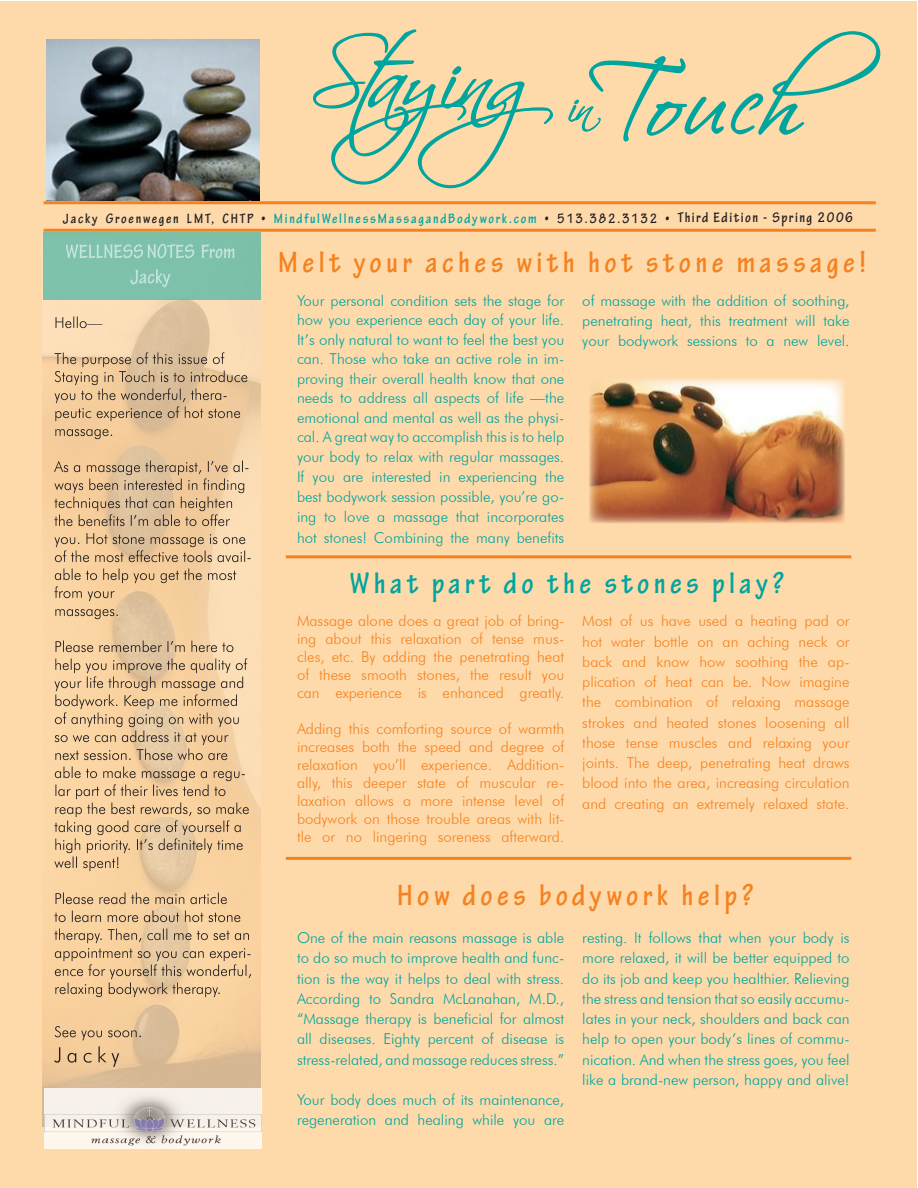
<style>
.page{position:relative;width:918px;height:1188px;background:#fff}
.page>*{position:absolute;margin:0;border:0;box-sizing:border-box;transform-origin:0 0}
.t1{font:87px "Scriptina";letter-spacing:-.075em;color:#00a59e}
.t2{font:45px "Scriptina";color:#00a59e}
.t3{font:700 condensed 31.5px "Tekton Pro";letter-spacing:.14em;color:#f58220}
.t4{font:700 condensed 31.5px "Tekton Pro";letter-spacing:.14em;color:#00a59e}
.t5{font:300 15px/20.2px "Futura BT";color:#00a59e;text-align:justify}
.t6{font:300 15px/18px "Futura BT";color:#f58220;text-align:justify}
.t7{font:700 condensed 15px "Tekton Pro";letter-spacing:.1em;color:#231f20}
.t8{font:700 condensed 14.55px "Tekton Pro";letter-spacing:.12em;color:#231f20}
.s1{color:#00a59e}
</style>
<div class="page">
<div style="left:0;top:1px;width:916px;height:1186px;background:#fedaab"></div>
<hr style="left:44px;top:229px;width:832px;height:3px;background:#f58220">
<svg style="left:313px;top:29px;width:240px;height:160px"></svg>
<svg style="left:568px;top:31px;width:313px;height:111px"></svg>
<hr style="left:286px;top:555px;width:565px;height:3px;background:#f58220">
<hr style="left:286px;top:857px;width:565px;height:3px;background:#f58220">
<hr style="left:44px;top:201px;width:832px;height:3px;background:#f58220">
<img style="left:47px;top:40px;width:212px;height:161px">
<img style="left:42px;top:236px;width:219px;height:891px">
<div style="left:44px;top:232px;width:217px;height:68px;background:#7ec1ab"></div>
<img style="left:45px;top:1088px;width:217px;height:60px">
<svg style="left:130px;top:269px;width:40px;height:18px"></svg>
<svg style="left:66px;top:244px;width:169px;height:14px"></svg>
<img style="left:589px;top:378px;width:256px;height:145px">
<svg style="left:54px;top:1046px;width:65px;height:21px"></svg>
<svg style="left:55px;top:1026px;width:86px;height:14px"></svg>
<svg style="left:54px;top:929px;width:197px;height:68px"></svg>
<svg style="left:54px;top:911px;width:186px;height:11px"></svg>
<svg style="left:56px;top:893px;width:171px;height:11px"></svg>
<svg style="left:54px;top:767px;width:195px;height:104px"></svg>
<svg style="left:55px;top:658px;width:192px;height:102px"></svg>
<svg style="left:56px;top:641px;width:177px;height:11px"></svg>
<svg style="left:55px;top:609px;width:63px;height:10px"></svg>
<svg style="left:54px;top:569px;width:182px;height:32px"></svg>
<svg style="left:55px;top:533px;width:196px;height:29px"></svg>
<svg style="left:54px;top:461px;width:194px;height:65px"></svg>
<svg style="left:55px;top:429px;width:57px;height:10px"></svg>
<svg style="left:54px;top:352px;width:193px;height:69px"></svg>
<svg style="left:56px;top:317px;width:46px;height:11px"></svg>
<p class="t1" style="left:310px;top:26px;width:312px">Staying</p>
<p class="t2" style="left:568px;top:79px;width:28px">in</p>
<p class="t8" style="left:63px;top:210px;width:608px">Jacky Groenwegen LMT, CHTP • <span class="s1">MindfulWellnessMassagandBodywork.com</span> • 513.382.3132 •</p>
<p class="t7" style="left:678px;top:209px;width:177px">Third Edition - Spring 2006</p>
<p class="t3" style="left:278px;top:244px;width:589px">Melt your aches with hot stone massage!</p>
<p class="t5" style="left:297px;top:290px;width:269px;line-height:19.5px">Your personal condition sets the stage for how you experience each day of your life.<br>It’s only natural to want to feel the best you can. Those who take an active role in im&shy;proving their overall health know that one needs to address all aspects of life —the emotional and mental as well as the physi&shy;cal. A great way to accomplish this is to help your body to relax with regular massages.</p>
<p class="t5" style="left:297px;top:466px;width:269px">If you are interested in experiencing the best bodywork session possible, you’re go&shy;ing to love a massage that incorporates hot stones! Combining the many benefits</p>
<p class="t5" style="left:582px;top:290px;width:269px">of massage with the addition of soothing, penetrating heat, this treatment will take your bodywork sessions to a new level.</p>
<p class="t4" style="left:349px;top:564px;width:436px">What part do the stones play?</p>
<p class="t6" style="left:297px;top:612px;width:269px">Massage alone does a great job of bring&shy;ing about this relaxation of tense mus&shy;cles, etc. By adding the penetrating heat of these smooth stones, the result you can experience is enhanced greatly.</p>
<p class="t6" style="left:297px;top:720px;width:269px">Adding this comforting source of warmth increases both the speed and degree of relaxation you’ll experience. Addition&shy;ally, this deeper state of muscular re&shy;laxation allows a more intense level of bodywork on those trouble areas with lit&shy;tle or no lingering soreness afterward.</p>
<p class="t6" style="left:582px;top:611px;width:269px;line-height:20.2px">Most of us have used a heating pad or hot water bottle on an aching neck or back and know how soothing the ap&shy;plication of heat can be. Now imagine the combination of relaxing massage strokes and heated stones loosening all those tense muscles and relaxing your joints. The deep, penetrating heat draws blood into the area, increasing circulation and creating an extremely relaxed state.</p>
<p class="t3" style="left:397px;top:877px;width:358px">How does bodywork help?</p>
<p class="t5" style="left:297px;top:927px;width:269px">One of the main reasons massage is able to do so much to improve health and func&shy;tion is the way it helps to deal with stress.<br>According to Sandra McLanahan, M.D., “Massage therapy is beneficial for almost all diseases. Eighty percent of disease is stress-related, and massage reduces stress.”</p>
<p class="t5" style="left:297px;top:1089px;width:269px">Your body does much of its maintenance, regeneration and healing while you are</p>
<p class="t5" style="left:582px;top:927px;width:269px">resting. It follows that when your body is more relaxed, it will be better equipped to do its job and keep you healthier. Relieving the stress and tension that so easily accumu&shy;lates in your neck, shoulders and back can help to open your body’s lines of commu&shy;nication. And when the stress goes, you feel like a brand-new person, happy and alive!</p>
</div>
